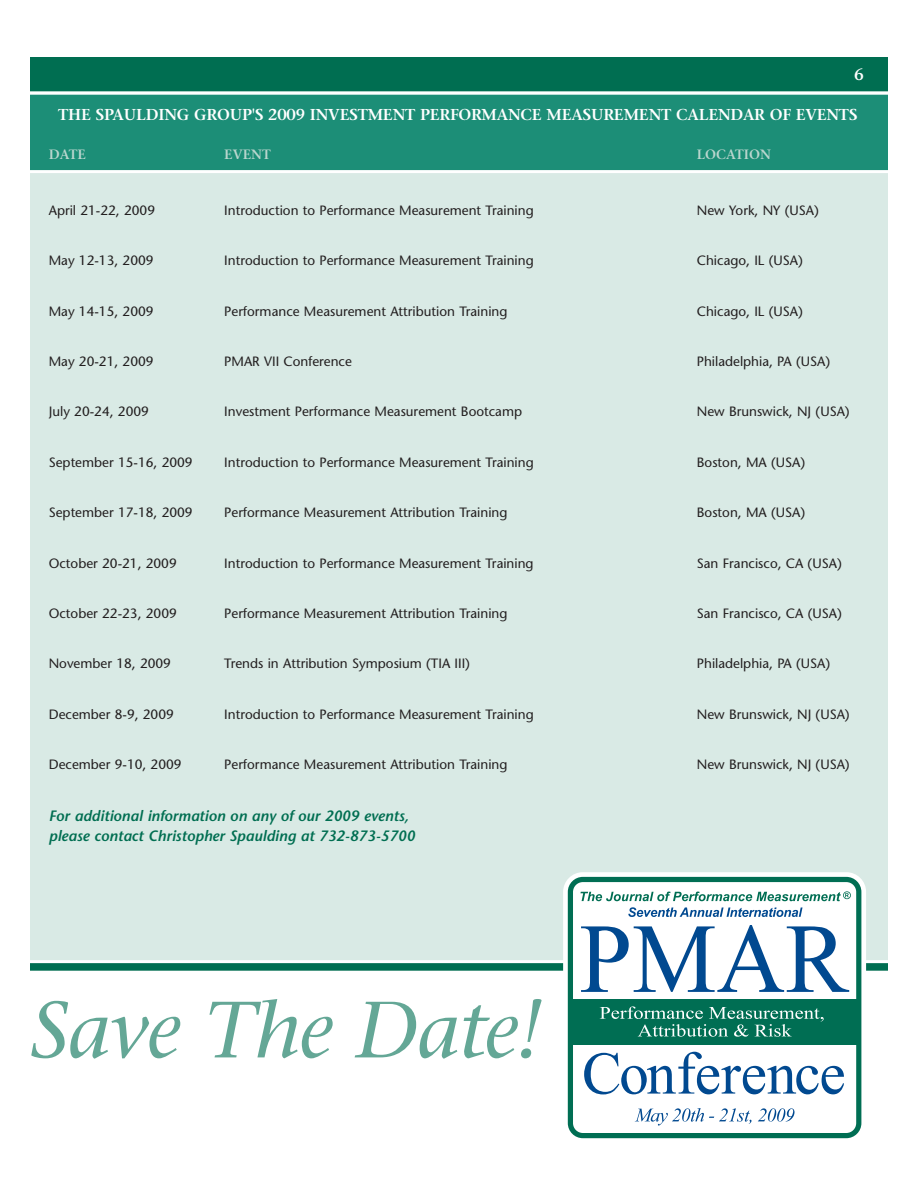
<style>
.page{position:relative;width:918px;height:1188px;background:#fff}
.page>*{position:absolute;margin:0;border:0;box-sizing:border-box;transform-origin:0 0}
.t1{font:italic 79.5px "Stone Serif";letter-spacing:-.01em;color:#64a796}
.t2{font:600 16.5px "Stone Serif";color:#fff}
.t3{font:600 15.75px "Stone Serif";letter-spacing:-.01em;color:#fff}
.t4{font:italic 600 15px/19.5px "Stone Sans";color:#006e51}
.t5{font:13.5px "Stone Sans";color:#231f20}
.t6{font:600 13.5px "Stone Serif";color:#bad6ce}
</style>
<div class="page">
<div style="left:28px;top:124px;width:862px;height:840px;background:#d9eae5"></div>
<div style="left:28px;top:56px;width:862px;height:37px;background:#006e51"></div>
<div style="left:27px;top:54px;width:864px;height:40px;border:3px solid #fff"></div>
<div style="left:28px;top:962px;width:862px;height:10px;background:#006e51"></div>
<div style="left:27px;top:960px;width:864px;height:14px;border:3px solid #fff"></div>
<div style="left:28px;top:93px;width:862px;height:79px;background:#1c8e77"></div>
<div style="left:27px;top:92px;width:864px;height:81px;border:3px solid #fff"></div>
<div style="left:563px;top:872px;width:303px;height:271px;border:15px solid #fff;border-radius:12px"></div>
<div style="left:570px;top:879px;width:289px;height:257px;background:#fff;border-radius:12px"></div>
<div style="left:568px;top:877px;width:293px;height:261px;border:5px solid #006e53;border-radius:12px"></div>
<div style="left:571px;top:999px;width:287px;height:46px;background:#006e53"></div>
<svg style="left:600px;top:1006px;width:224px;height:31px"></svg>
<svg style="left:580px;top:891px;width:271px;height:10px"></svg>
<svg style="left:584px;top:1052px;width:260px;height:42px"></svg>
<svg style="left:581px;top:925px;width:268px;height:67px"></svg>
<svg style="left:628px;top:907px;width:175px;height:10px"></svg>
<svg style="left:635px;top:1108px;width:116px;height:18px"></svg>
<svg style="left:758px;top:1108px;width:37px;height:14px"></svg>
<p class="t2" style="left:854px;top:68px;width:11px">6</p>
<p class="t3" style="left:58px;top:109px;width:801px">THE SPAULDING GROUP'S 2009 INVESTMENT PERFORMANCE MEASUREMENT CALENDAR OF EVENTS</p>
<p class="t6" style="left:49px;top:149px;width:39px">DATE</p>
<p class="t6" style="left:224px;top:149px;width:48px">EVENT</p>
<p class="t6" style="left:697px;top:149px;width:76px">LOCATION</p>
<p class="t5" style="left:49px;top:205px;width:108px">April 21-22, 2009</p>
<p class="t5" style="left:224px;top:205px;width:311px">Introduction to Performance Measurement Training</p>
<p class="t5" style="left:697px;top:205px;width:123px">New York, NY (USA)</p>
<p class="t5" style="left:49px;top:255px;width:106px">May 12-13, 2009</p>
<p class="t5" style="left:224px;top:255px;width:311px">Introduction to Performance Measurement Training</p>
<p class="t5" style="left:697px;top:255px;width:107px">Chicago, IL (USA)</p>
<p class="t5" style="left:49px;top:306px;width:106px">May 14-15, 2009</p>
<p class="t5" style="left:224px;top:306px;width:285px">Performance Measurement Attribution Training</p>
<p class="t5" style="left:697px;top:306px;width:107px">Chicago, IL (USA)</p>
<p class="t5" style="left:49px;top:356px;width:106px">May 20-21, 2009</p>
<p class="t5" style="left:224px;top:356px;width:129px">PMAR VII Conference</p>
<p class="t5" style="left:697px;top:356px;width:135px">Philadelphia, PA (USA)</p>
<p class="t5" style="left:49px;top:406px;width:102px">July 20-24, 2009</p>
<p class="t5" style="left:224px;top:406px;width:299px">Investment Performance Measurement Bootcamp</p>
<p class="t5" style="left:697px;top:406px;width:154px">New Brunswick, NJ (USA)</p>
<p class="t5" style="left:49px;top:457px;width:145px">September 15-16, 2009</p>
<p class="t5" style="left:224px;top:457px;width:311px">Introduction to Performance Measurement Training</p>
<p class="t5" style="left:697px;top:457px;width:110px">Boston, MA (USA)</p>
<p class="t5" style="left:49px;top:507px;width:145px">September 17-18, 2009</p>
<p class="t5" style="left:224px;top:507px;width:285px">Performance Measurement Attribution Training</p>
<p class="t5" style="left:697px;top:507px;width:110px">Boston, MA (USA)</p>
<p class="t5" style="left:49px;top:558px;width:130px">October 20-21, 2009</p>
<p class="t5" style="left:224px;top:558px;width:311px">Introduction to Performance Measurement Training</p>
<p class="t5" style="left:697px;top:558px;width:146px">San Francisco, CA (USA)</p>
<p class="t5" style="left:49px;top:608px;width:130px">October 22-23, 2009</p>
<p class="t5" style="left:224px;top:608px;width:285px">Performance Measurement Attribution Training</p>
<p class="t5" style="left:697px;top:608px;width:146px">San Francisco, CA (USA)</p>
<p class="t5" style="left:49px;top:658px;width:124px">November 18, 2009</p>
<p class="t5" style="left:224px;top:658px;width:247px">Trends in Attribution Symposium (TIA III)</p>
<p class="t5" style="left:697px;top:658px;width:135px">Philadelphia, PA (USA)</p>
<p class="t5" style="left:49px;top:709px;width:127px">December 8-9, 2009</p>
<p class="t5" style="left:224px;top:709px;width:311px">Introduction to Performance Measurement Training</p>
<p class="t5" style="left:697px;top:709px;width:154px">New Brunswick, NJ (USA)</p>
<p class="t5" style="left:49px;top:759px;width:134px">December 9-10, 2009</p>
<p class="t5" style="left:224px;top:759px;width:285px">Performance Measurement Attribution Training</p>
<p class="t5" style="left:697px;top:759px;width:154px">New Brunswick, NJ (USA)</p>
<p class="t4" style="left:49px;top:808px;width:368px">For additional information on any of our 2009 events, please contact Christopher Spaulding at 732-873-5700</p>
<h1 class="t1" style="left:30px;top:999px;width:513px">Save The Date!</h1>
</div>
